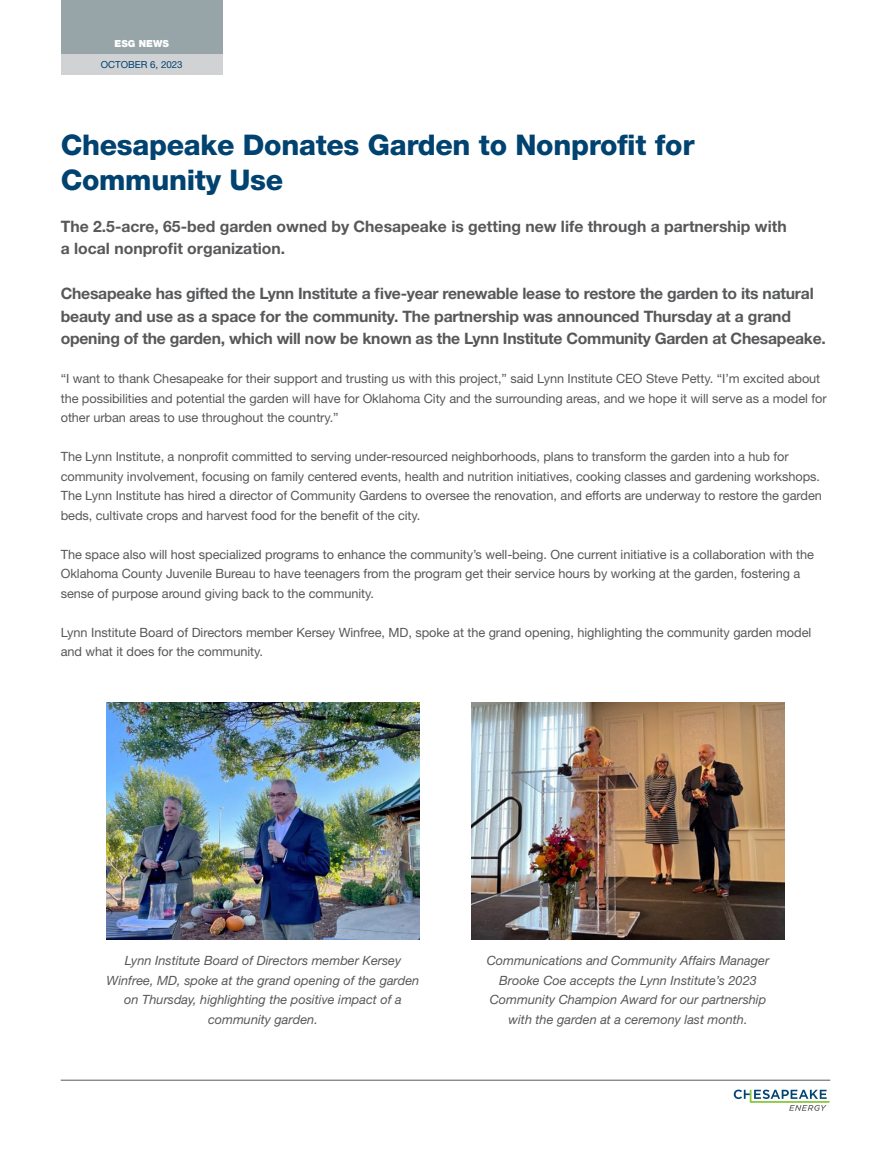
<style>
.page{position:relative;width:891px;height:1161px;background:#fff}
.page>*{position:absolute;margin:0;border:0;box-sizing:border-box;transform-origin:0 0}
.HEADLINE{font:800 28.5px/34.5px "Helvetica Neue LT Std";letter-spacing:-.01em;color:#004270}
.BODY_TEXT{font:700 15.75px/22.5px "Helvetica Neue LT Std";letter-spacing:-.015em;color:#57585a}
.BODY_TEXT-2{font:12.75px/19.5px "Helvetica Neue LT Std";letter-spacing:-.005em;color:#57585a}
.BODY_TEXT-3{font:italic 12.75px/19.5px "Helvetica Neue LT Std";color:#57585a;text-align:center}
.INTRO_TEXT{font:9.75px "Helvetica Neue LT Std";color:#004270}
.INTRO_TEXT-2{font:900 9.75px "Helvetica Neue LT Std";color:#fff}
</style>
<div class="page">
<svg style="left:734px;top:1090px;width:96px;height:21px"></svg>
<hr style="left:61px;top:1080px;width:769px;height:1px;background:#57585a">
<div style="left:61px;top:27px;width:162px;height:47px;background:#d1d2d4"></div>
<div style="left:61px;top:0;width:162px;height:54px;background:#97a4a8"></div>
<img style="left:472px;top:703px;width:312px;height:236px">
<img style="left:107px;top:703px;width:312px;height:236px">
<p class="INTRO_TEXT-2" style="left:115px;top:38px;width:56px">ESG NEWS</p>
<p class="INTRO_TEXT" style="left:101px;top:58px;width:84px">OCTOBER 6, 2023</p>
<p class="HEADLINE" style="left:61px;top:128px;width:635px">Chesapeake Donates Garden to Nonprofit for<br>Community Use</p>
<p class="BODY_TEXT" style="left:61px;top:215px;width:727px">The 2.5-acre, 65-bed garden owned by Chesapeake is getting new life through a partnership with a local nonprofit organization.</p>
<p class="BODY_TEXT" style="left:61px;top:282px;width:767px">Chesapeake has gifted the Lynn Institute a five-year renewable lease to restore the garden to its natural beauty and use as a space for the community. The partnership was announced Thursday at a grand opening of the garden, which will now be known as the Lynn Institute Community Garden at Chesapeake.</p>
<p class="BODY_TEXT-2" style="left:61px;top:369px;width:767px">“I want to thank Chesapeake for their support and trusting us with this project,” said Lynn Institute CEO Steve Petty. “I’m excited about the possibilities and potential the garden will have for Oklahoma City and the surrounding areas, and we hope it will serve as a model for other urban areas to use throughout the country.”</p>
<p class="BODY_TEXT-2" style="left:61px;top:447px;width:763px">The Lynn Institute, a nonprofit committed to serving under-resourced neighborhoods, plans to transform the garden into a hub for community involvement, focusing on family centered events, health and nutrition initiatives, cooking classes and gardening workshops.<br>The Lynn Institute has hired a director of Community Gardens to oversee the renovation, and efforts are underway to restore the garden beds, cultivate crops and harvest food for the benefit of the city.</p>
<p class="BODY_TEXT-2" style="left:61px;top:544px;width:755px">The space also will host specialized programs to enhance the community’s well-being. One current initiative is a collaboration with the<br>Oklahoma County Juvenile Bureau to have teenagers from the program get their service hours by working at the garden, fostering a sense of purpose around giving back to the community.</p>
<p class="BODY_TEXT-2" style="left:61px;top:622px;width:752px">Lynn Institute Board of Directors member Kersey Winfree, MD, spoke at the grand opening, highlighting the community garden model and what it does for the community.</p>
<p class="BODY_TEXT-3" style="left:107px;top:951px;width:314px">Lynn Institute Board of Directors member Kersey Winfree, MD, spoke at the grand opening of the garden on Thursday, highlighting the positive impact of a community garden.</p>
<p class="BODY_TEXT-3" style="left:487px;top:951px;width:284px">Communications and Community Affairs Manager Brooke Coe accepts the Lynn Institute’s 2023<br>Community Champion Award for our partnership with the garden at a ceremony last month.</p>
</div>
